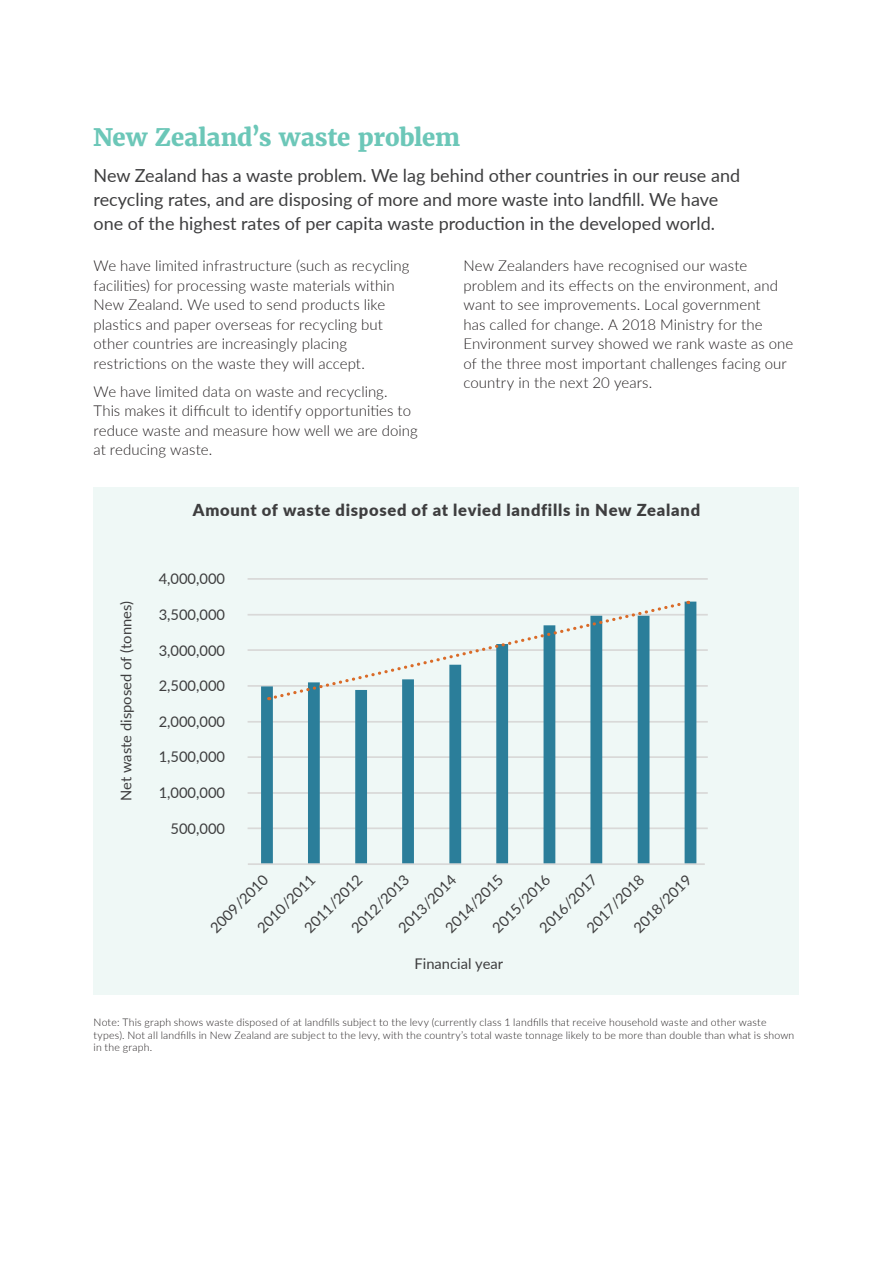
<style>
.page{position:relative;width:893px;height:1263px;background:#fff}
.page>*{position:absolute;margin:0;border:0;box-sizing:border-box;transform-origin:0 0}
.Heading_1{font:800 24px "Merriweather";letter-spacing:-.01em;color:#6cc7b8}
.Introduction{font:18px/24px "Lato";color:#3e3e3f}
.Heading_2{font:900 16.5px "Lato";letter-spacing:.045em;color:#3e3e3f}
.Body{font:300 15px/19.5px "Lato";letter-spacing:.005em;color:#231f20}
.t1{font:14.7px "Lato";color:#3e3e3f}
.footnote{font:300 10.5px/12.6px "Lato";letter-spacing:.02em;color:#231f20}
</style>
<div class="page">
<div style="left:94px;top:487px;width:705px;height:507px;background:#eff8f6"></div>
<hr style="left:248px;top:827px;width:460px;height:2px;background:#d9d9d8">
<hr style="left:248px;top:792px;width:460px;height:2px;background:#d9d9d8">
<hr style="left:248px;top:756px;width:460px;height:2px;background:#d9d9d8">
<hr style="left:248px;top:721px;width:460px;height:2px;background:#d9d9d8">
<hr style="left:248px;top:685px;width:460px;height:2px;background:#d9d9d8">
<hr style="left:248px;top:649px;width:460px;height:2px;background:#d9d9d8">
<hr style="left:248px;top:614px;width:460px;height:2px;background:#d9d9d8">
<hr style="left:248px;top:578px;width:460px;height:2px;background:#d9d9d8">
<svg style="left:261px;top:602px;width:435px;height:261px"></svg>
<hr style="left:248px;top:863px;width:457px;height:2px;background:#d9d9d8">
<svg style="left:269px;top:601px;width:420px;height:99px"></svg>
<p class="Heading_1" style="left:94px;top:121px;width:368px">New Zealand’s waste problem</p>
<p class="Introduction" style="left:94px;top:163px;width:648px">New Zealand has a waste problem. We lag behind other countries in our reuse and recycling rates, and are disposing of more and more waste into landfill. We have one of the highest rates of per capita waste production in the developed world.</p>
<p class="Body" style="left:94px;top:255px;width:317px">We have limited infrastructure (such as recycling facilities) for processing waste materials within New Zealand. We used to send products like plastics and paper overseas for recycling but other countries are increasingly placing restrictions on the waste they will accept.</p>
<p class="Body" style="left:94px;top:381px;width:326px">We have limited data on waste and recycling.<br>This makes it difficult to identify opportunities to reduce waste and measure how well we are doing at reducing waste.</p>
<p class="Body" style="left:463px;top:255px;width:331px">New Zealanders have recognised our waste problem and its effects on the environment, and want to see improvements. Local government<br>has called for change. A 2018 Ministry for the Environment survey showed we rank waste as one of the three most important challenges facing our country in the next 20 years.</p>
<p class="Heading_2" style="left:193px;top:498px;width:509px">Amount of waste disposed of at levied landfills in New Zealand</p>
<p class="t1" style="left:116px;top:801px;width:202px;rotate:-90deg">Net waste disposed of (tonnes)</p>
<p class="t1" style="left:159px;top:568px;width:68px">4,000,000</p>
<p class="t1" style="left:159px;top:604px;width:68px">3,500,000</p>
<p class="t1" style="left:159px;top:640px;width:68px">3,000,000</p>
<p class="t1" style="left:159px;top:675px;width:68px">2,500,000</p>
<p class="t1" style="left:159px;top:711px;width:68px">2,000,000</p>
<p class="t1" style="left:159px;top:746px;width:68px">1,500,000</p>
<p class="t1" style="left:159px;top:782px;width:68px">1,000,000</p>
<p class="t1" style="left:171px;top:818px;width:56px">500,000</p>
<p class="t1" style="left:205px;top:922px;width:76px;rotate:-45deg">2009/2010</p>
<p class="t1" style="left:393px;top:922px;width:76px;rotate:-45deg">2013/2014</p>
<p class="t1" style="left:534px;top:922px;width:76px;rotate:-45deg">2016/2017</p>
<p class="t1" style="left:581px;top:922px;width:76px;rotate:-45deg">2017/2018</p>
<p class="t1" style="left:487px;top:922px;width:76px;rotate:-45deg">2015/2016</p>
<p class="t1" style="left:299px;top:922px;width:76px;rotate:-45deg">2011/2012</p>
<p class="t1" style="left:346px;top:922px;width:76px;rotate:-45deg">2012/2013</p>
<p class="t1" style="left:628px;top:922px;width:76px;rotate:-45deg">2018/2019</p>
<p class="t1" style="left:440px;top:922px;width:76px;rotate:-45deg">2014/2015</p>
<p class="t1" style="left:252px;top:922px;width:76px;rotate:-45deg">2010/2011</p>
<p class="t1" style="left:414px;top:953px;width:90px">Financial year</p>
<p class="footnote" style="left:94px;top:1016px;width:702px">Note: This graph shows waste disposed of at landfills subject to the levy (currently class 1 landfills that receive household waste and other waste types). Not all landfills in New Zealand are subject to the levy, with the country’s total waste tonnage likely to be more than double than what is shown in the graph.</p>
</div>
